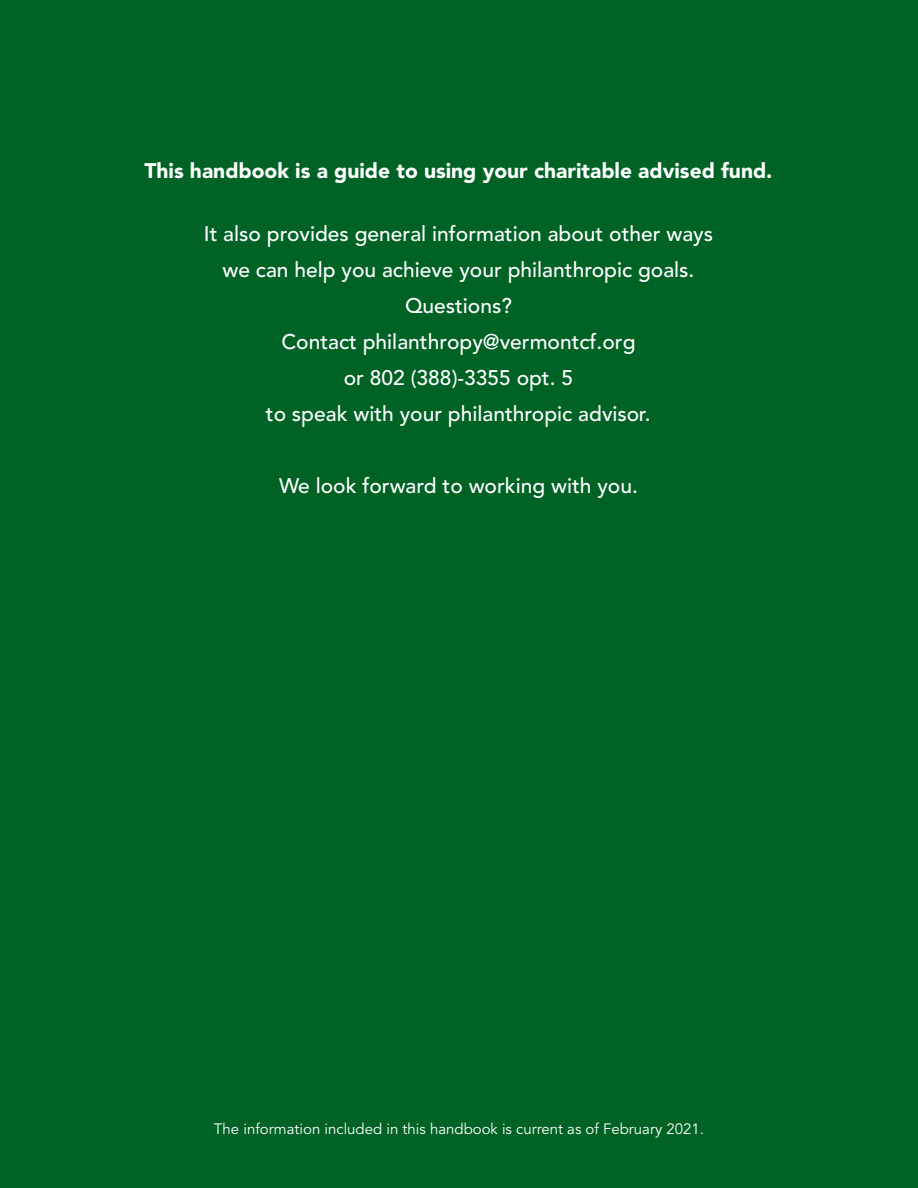
<style>
.page{position:relative;width:918px;height:1188px;background:#006225}
.page>*{position:absolute;margin:0;border:0;box-sizing:border-box;transform-origin:0 0}
.t1{font:500 21px/36px "Avenir LT Std";color:#fff;text-align:center}
.t2{font:900 21px "Avenir LT Std";color:#fff}
.t3{font:15px "Avenir LT Std";color:#fff}
</style>
<div class="page">
<p class="t2" style="left:144px;top:158px;width:630px">This handbook is a guide to using your charitable advised fund.</p>
<p class="t1" style="left:204px;top:216px;width:511px">It also provides general information about other ways we can help you achieve your philanthropic goals.<br>Questions?<br>Contact philanthropy@vermontcf.org<br>or 802 (388)-3355 opt. 5<br>to speak with your philanthropic advisor.</p>
<p class="t1" style="left:279px;top:468px;width:360px">We look forward to working with you.</p>
<p class="t3" style="left:214px;top:1120px;width:492px">The information included in this handbook is current as of February 2021.</p>
</div>
